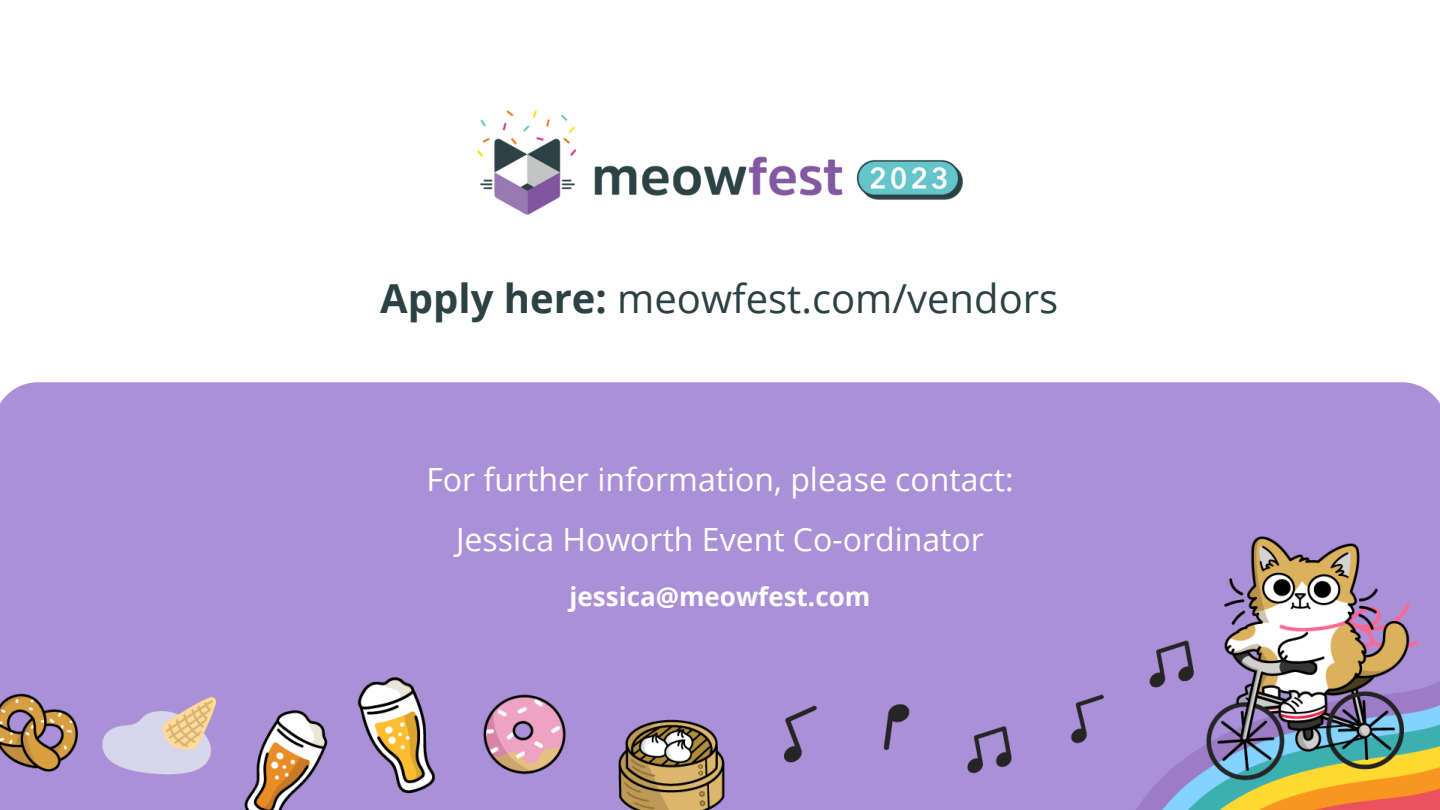
<style>
.page{position:relative;width:1440px;height:810px;background:#fff}
.page>*{position:absolute;margin:0;border:0;box-sizing:border-box;transform-origin:0 0}
.t1{font:40px "Open Sans";color:#2c4143}
.t2{font:32px "Open Sans";color:#fff}
.t3{font:700 26px "Open Sans";color:#fff}
.s1{font-weight:700}
</style>
<div class="page">
<div style="left:0;top:382px;width:1440px;height:428px;background:#aa90d7"></div>
<img style="left:0;top:536px;width:1440px;height:274px">
<img style="left:477px;top:110px;width:486px;height:105px">
<p class="t1" style="left:380px;top:271px;width:679px"><span class="s1">Apply here:</span> meowfest.com/vendors</p>
<p class="t2" style="left:426px;top:457px;width:589px">For further information, please contact:</p>
<p class="t2" style="left:456px;top:517px;width:529px">Jessica Howorth Event Co-ordinator</p>
<p class="t3" style="left:570px;top:578px;width:302px">jessica@meowfest.com</p>
</div>
